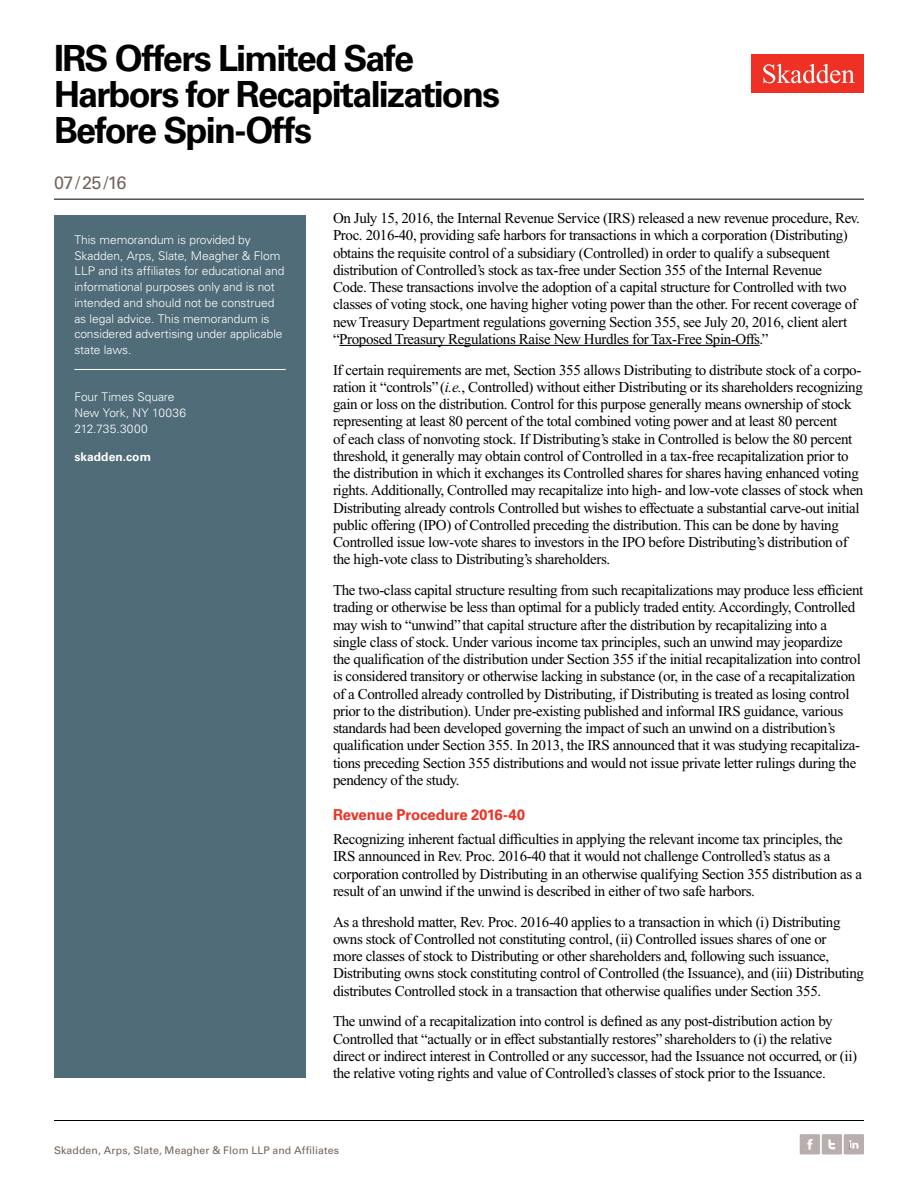
<style>
.page{position:relative;width:918px;height:1188px;background:#fff}
.page>*{position:absolute;margin:0;border:0;box-sizing:border-box;transform-origin:0 0}
.t1{font:700 36px/36px "Univers LT Std";letter-spacing:-.05em;color:#000}
.t2{font:18px "Univers LT Std";color:#74645a}
.t3{font:15px/17.2px "Times New Roman PS Std";letter-spacing:-.025em;color:#000}
.t4{font:700 15px "Univers LT Std";letter-spacing:-.015em;color:#ee3124}
.t5{font:300 12px/15.8px "Univers LT Std";letter-spacing:-.005em;color:#fff}
.t6{font:700 12px "Univers LT Std";letter-spacing:.01em;color:#fff}
.t7{font:10.5px "Univers LT Std";letter-spacing:.01em;color:#74645a}
.s1{font-style:italic}
</style>
<div class="page">
<div style="left:752px;top:54px;width:112px;height:39px;background:#ee3124"></div>
<svg style="left:763px;top:64px;width:92px;height:19px"></svg>
<div style="left:844px;top:1134px;width:20px;height:20px;background:#b9aeae"></div>
<svg style="left:849px;top:1140px;width:9px;height:9px"></svg>
<div style="left:800px;top:1134px;width:20px;height:20px;background:#b9aeae"></div>
<svg style="left:807px;top:1139px;width:5px;height:11px"></svg>
<div style="left:822px;top:1134px;width:20px;height:20px;background:#b9aeae"></div>
<svg style="left:828px;top:1139px;width:7px;height:10px"></svg>
<hr style="left:339px;top:345px;width:421px;height:1px;background:#000">
<div style="left:54px;top:215px;width:252px;height:863px;background:#506c79"></div>
<hr style="left:74px;top:369px;width:212px;height:1px;background:#fff">
<hr style="left:54px;top:1120px;width:810px;height:1px;background:#000">
<hr style="left:54px;top:199px;width:810px;height:1px;background:#000">
<h1 class="t1" style="left:54px;top:41px;width:448px">IRS Offers Limited Safe<br>Harbors for Recapitalizations<br>Before Spin-Offs</h1>
<p class="t2" style="left:54px;top:172px;width:74px">07/25/16</p>
<p class="t5" style="left:74px;top:232px;width:212px">This memorandum is provided by Skadden, Arps, Slate, Meagher &amp; Flom LLP and its affiliates for educational and informational purposes only and is not intended and should not be construed as legal advice. This memorandum is considered advertising under applicable state laws.</p>
<p class="t5" style="left:74px;top:389px;width:113px">Four Times Square<br>New York, NY 10036<br>212.735.3000</p>
<p class="t6" style="left:74px;top:449px;width:78px">skadden.com</p>
<p class="t3" style="left:333px;top:210px;width:528px">On July 15, 2016, the Internal Revenue Service (IRS) released a new revenue procedure, Rev.<br>Proc. 2016-40, providing safe harbors for transactions in which a corporation (Distributing) obtains the requisite control of a subsidiary (Controlled) in order to qualify a subsequent distribution of Controlled’s stock as tax-free under Section 355 of the Internal Revenue<br>Code. These transactions involve the adoption of a capital structure for Controlled with two classes of voting stock, one having higher voting power than the other. For recent coverage of new Treasury Department regulations governing Section 355, see July 20, 2016, client alert “Proposed Treasury Regulations Raise New Hurdles for Tax-Free Spin-Offs.”</p>
<p class="t3" style="left:333px;top:361px;width:532px">If certain requirements are met, Section 355 allows Distributing to distribute stock of a corpo&shy;ration it “controls” (<span class="s1">i.e.</span>, Controlled) without either Distributing or its shareholders recognizing gain or loss on the distribution. Control for this purpose generally means ownership of stock representing at least 80 percent of the total combined voting power and at least 80 percent<br>of each class of nonvoting stock. If Distributing’s stake in Controlled is below the 80 percent threshold, it generally may obtain control of Controlled in a tax-free recapitalization prior to the distribution in which it exchanges its Controlled shares for shares having enhanced voting rights. Additionally, Controlled may recapitalize into high- and low-vote classes of stock when Distributing already controls Controlled but wishes to effectuate a substantial carve-out initial public offering (IPO) of Controlled preceding the distribution. This can be done by having Controlled issue low-vote shares to investors in the IPO before Distributing’s distribution of the high-vote class to Distributing’s shareholders.</p>
<p class="t3" style="left:333px;top:582px;width:532px">The two-class capital structure resulting from such recapitalizations may produce less efficient trading or otherwise be less than optimal for a publicly traded entity. Accordingly, Controlled may wish to “unwind” that capital structure after the distribution by recapitalizing into a single class of stock. Under various income tax principles, such an unwind may jeopardize the qualification of the distribution under Section 355 if the initial recapitalization into control is considered transitory or otherwise lacking in substance (or, in the case of a recapitalization of a Controlled already controlled by Distributing, if Distributing is treated as losing control prior to the distribution). Under pre-existing published and informal IRS guidance, various standards had been developed governing the impact of such an unwind on a distribution’s qualification under Section 355. In 2013, the IRS announced that it was studying recapitaliza&shy;tions preceding Section 355 distributions and would not issue private letter rulings during the pendency of the study.</p>
<p class="t4" style="left:333px;top:806px;width:194px">Revenue Procedure 2016-40</p>
<p class="t3" style="left:333px;top:831px;width:531px">Recognizing inherent factual difficulties in applying the relevant income tax principles, the IRS announced in Rev. Proc. 2016-40 that it would not challenge Controlled’s status as a corporation controlled by Distributing in an otherwise qualifying Section 355 distribution as a result of an unwind if the unwind is described in either of two safe harbors.</p>
<p class="t3" style="left:333px;top:913px;width:533px">As a threshold matter, Rev. Proc. 2016-40 applies to a transaction in which (i) Distributing owns stock of Controlled not constituting control, (ii) Controlled issues shares of one or<br>more classes of stock to Distributing or other shareholders and, following such issuance, Distributing owns stock constituting control of Controlled (the Issuance), and (iii) Distributing distributes Controlled stock in a transaction that otherwise qualifies under Section 355.</p>
<p class="t3" style="left:333px;top:1013px;width:526px">The unwind of a recapitalization into control is defined as any post-distribution action by Controlled that “actually or in effect substantially restores” shareholders to (i) the relative direct or indirect interest in Controlled or any successor, had the Issuance not occurred, or (ii) the relative voting rights and value of Controlled’s classes of stock prior to the Issuance.</p>
<p class="t7" style="left:54px;top:1144px;width:287px">Skadden, Arps, Slate, Meagher &amp; Flom LLP and Affiliates</p>
</div>
